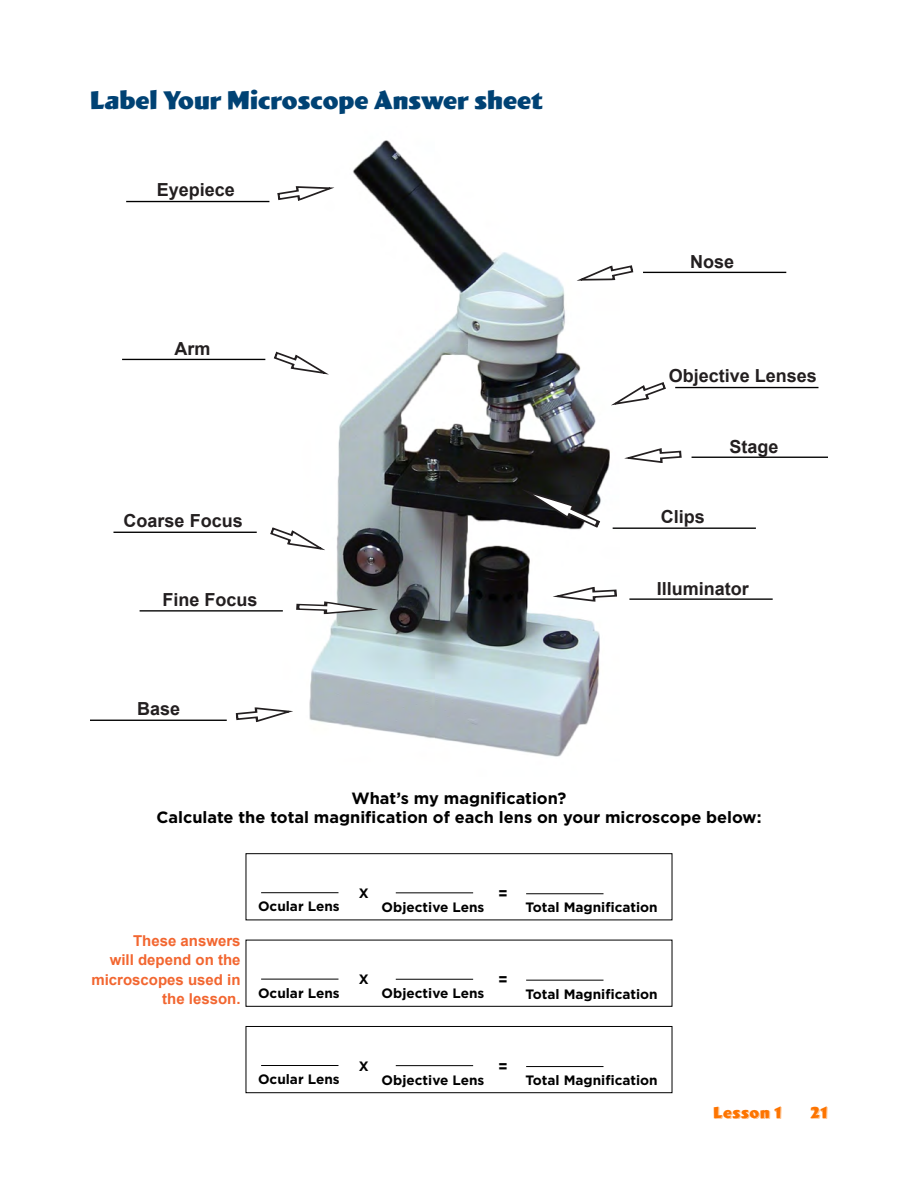
<style>
.page{position:relative;width:918px;height:1188px;background:#fff}
.page>*{position:absolute;margin:0;border:0;box-sizing:border-box;transform-origin:0 0}
.acitivty_title{font:700 24px "Wigwag";color:#004274}
.subheads{font:700 18px "Arial";color:#231f20}
.t1{font:700 16.35px/19.6px "Gotham";color:#000;text-align:center}
.body_text{font:700 15px/19.5px "Arial";color:#f26630;text-align:right}
.t2{font:15px "Wigwag Deluxe";color:#fd7400}
.t3{font:700 13.65px "Gotham";color:#000}
</style>
<div class="page">
<img style="left:90px;top:140px;width:738px;height:617px">
<svg style="left:276px;top:180px;width:60px;height:24px"></svg>
<svg style="left:272px;top:348px;width:60px;height:34px"></svg>
<svg style="left:269px;top:523px;width:59px;height:34px"></svg>
<svg style="left:296px;top:600px;width:83px;height:16px"></svg>
<svg style="left:235px;top:704px;width:59px;height:20px"></svg>
<svg style="left:575px;top:261px;width:59px;height:27px"></svg>
<svg style="left:608px;top:378px;width:60px;height:34px"></svg>
<svg style="left:624px;top:447px;width:58px;height:19px"></svg>
<svg style="left:552px;top:585px;width:65px;height:19px"></svg>
<svg style="left:518px;top:482px;width:84px;height:50px"></svg>
<hr style="left:126px;top:201px;width:143px;height:1px;background:#000">
<hr style="left:122px;top:359px;width:143px;height:1px;background:#000">
<hr style="left:113px;top:532px;width:144px;height:1px;background:#000">
<hr style="left:140px;top:610px;width:143px;height:2px;background:#000">
<hr style="left:90px;top:720px;width:137px;height:1px;background:#000">
<hr style="left:643px;top:272px;width:143px;height:1px;background:#000">
<hr style="left:675px;top:387px;width:143px;height:1px;background:#000">
<hr style="left:692px;top:457px;width:136px;height:1px;background:#000">
<hr style="left:613px;top:528px;width:143px;height:1px;background:#000">
<hr style="left:629px;top:598px;width:144px;height:2px;background:#000">
<hr style="left:261px;top:892px;width:77px;height:1px;background:#000">
<div style="left:246px;top:853px;width:426px;height:67px;border:1px solid #000"></div>
<hr style="left:526px;top:893px;width:78px;height:1px;background:#000">
<hr style="left:396px;top:893px;width:77px;height:1px;background:#000">
<hr style="left:261px;top:979px;width:77px;height:1px;background:#000">
<div style="left:246px;top:940px;width:426px;height:67px;border:1px solid #000"></div>
<hr style="left:526px;top:980px;width:78px;height:1px;background:#000">
<hr style="left:396px;top:979px;width:77px;height:1px;background:#000">
<hr style="left:261px;top:1065px;width:77px;height:1px;background:#000">
<div style="left:246px;top:1026px;width:426px;height:67px;border:1px solid #000"></div>
<hr style="left:526px;top:1066px;width:78px;height:1px;background:#000">
<hr style="left:396px;top:1065px;width:77px;height:1px;background:#000">
<h1 class="acitivty_title" style="left:90px;top:85px;width:454px">Label Your Microscope Answer sheet</h1>
<h2 class="subheads" style="left:157px;top:177px;width:80px">Eyepiece</h2>
<h2 class="subheads" style="left:175px;top:336px;width:37px">Arm</h2>
<h2 class="subheads" style="left:124px;top:509px;width:121px">Coarse Focus</h2>
<h2 class="subheads" style="left:162px;top:588px;width:97px">Fine Focus</h2>
<h2 class="subheads" style="left:137px;top:696px;width:45px">Base</h2>
<h2 class="subheads" style="left:690px;top:249px;width:46px">Nose</h2>
<h2 class="subheads" style="left:669px;top:364px;width:150px">Objective Lenses</h2>
<h2 class="subheads" style="left:661px;top:504px;width:46px">Clips</h2>
<h2 class="subheads" style="left:729px;top:434px;width:51px">Stage</h2>
<h2 class="subheads" style="left:657px;top:577px;width:94px">Illuminator</h2>
<p class="t1" style="left:156px;top:788px;width:607px">What’s my magnification?<br>Calculate the total magnification of each lens on your microscope below:</p>
<p class="body_text" style="left:91px;top:931px;width:151px">These answers<br>will depend on the microscopes used in the lesson.</p>
<p class="t3" style="left:359px;top:884px;width:11px">X</p>
<p class="t3" style="left:258px;top:898px;width:83px">Ocular Lens</p>
<p class="t3" style="left:382px;top:898px;width:104px">Objective Lens</p>
<p class="t1" style="left:498px;top:883px;width:11px">=</p>
<p class="t3" style="left:359px;top:970px;width:11px">X</p>
<p class="t3" style="left:258px;top:984px;width:83px">Ocular Lens</p>
<p class="t3" style="left:382px;top:984px;width:104px">Objective Lens</p>
<p class="t1" style="left:498px;top:970px;width:11px">=</p>
<p class="t3" style="left:525px;top:898px;width:134px">Total Magnification</p>
<p class="t3" style="left:525px;top:985px;width:134px">Total Magnification</p>
<p class="t3" style="left:359px;top:1057px;width:11px">X</p>
<p class="t3" style="left:258px;top:1070px;width:83px">Ocular Lens</p>
<p class="t3" style="left:382px;top:1071px;width:104px">Objective Lens</p>
<p class="t1" style="left:498px;top:1056px;width:11px">=</p>
<p class="t3" style="left:525px;top:1071px;width:134px">Total Magnification</p>
<p class="t2" style="left:714px;top:1101px;width:70px">Lesson 1</p>
<p class="t2" style="left:811px;top:1101px;width:19px">21</p>
</div>
